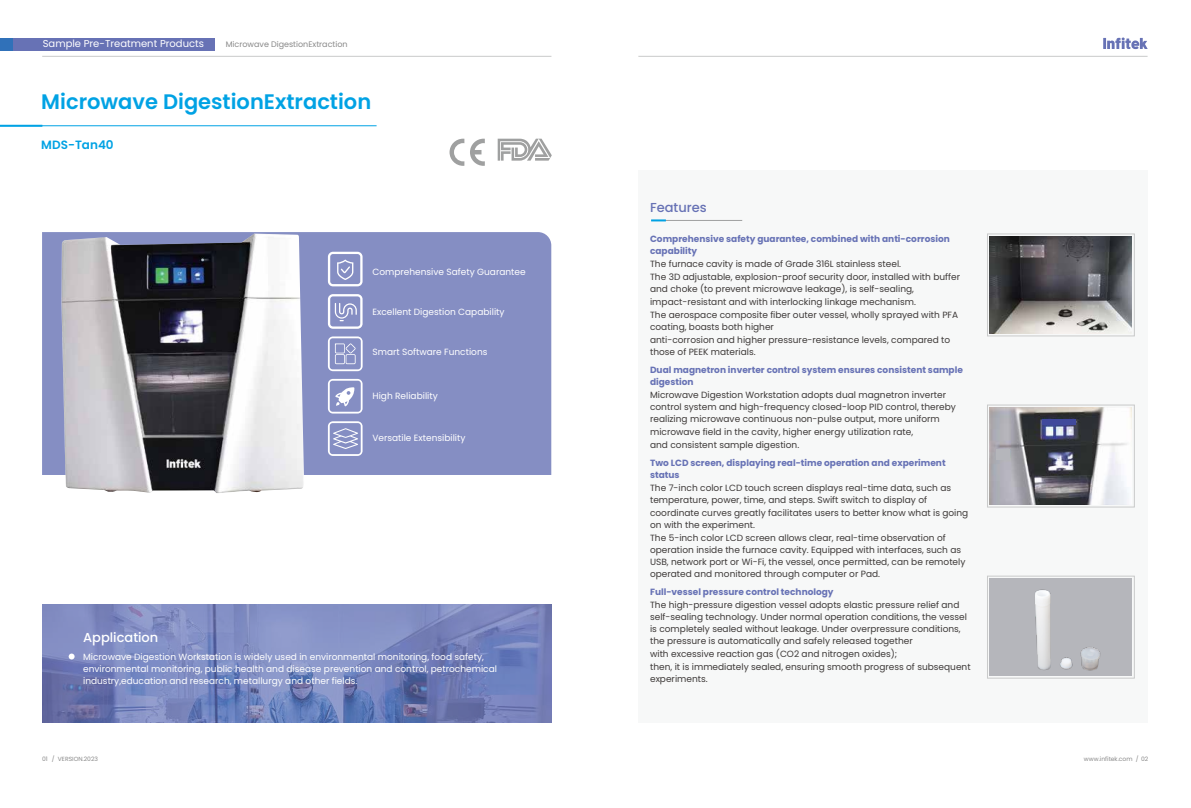
<style>
.page{position:relative;width:1191px;height:808px;background:#fff}
.page>*{position:absolute;margin:0;border:0;box-sizing:border-box;transform-origin:0 0}
.t1{font:600 21px "Poppins";color:#00a2e4}
.t2{font:500 13px "Poppins";color:#fff}
.t3{font:500 13px "Poppins";color:#6772b5}
.t4{font:600 12px "Poppins";color:#00a2e4}
.t5{font:10px "Poppins";color:#fff}
.t6{font:9px/12px "Poppins";color:#3e3a39}
.t7{font:9px/12px "Poppins";color:#fff}
.t8{font:700 9px/12px "Poppins";color:#6772b5}
.t9{font:8px "Poppins";color:#898989}
.t10{font:6px "Poppins";color:#898989}
</style>
<div class="page">
<div style="left:13px;top:38px;width:202px;height:13px;background:#6772b5"></div>
<div style="left:0;top:38px;width:12px;height:13px;background:#3071b9"></div>
<hr style="left:638px;top:56px;width:509px;height:1px;background:#c9caca">
<hr style="left:42px;top:56px;width:509px;height:1px;background:#c9caca">
<hr style="left:0;top:125px;width:376px;height:1px;background:#00a2e4">
<hr style="left:0;top:125px;width:42px;height:2px;background:#00a2e4">
<svg style="left:449px;top:139px;width:36px;height:27px"></svg>
<svg style="left:498px;top:139px;width:54px;height:22px"></svg>
<div style="left:638px;top:170px;width:509px;height:553px;background:#f7f8f8"></div>
<hr style="left:651px;top:220px;width:91px;height:1px;background:#9fa0a0">
<svg style="left:651px;top:219px;width:15px;height:2px"></svg>
<img style="left:42px;top:605px;width:509px;height:118px">
<div style="left:42px;top:232px;width:509px;height:243px;background:#858ec3"></div>
<svg style="left:69px;top:653px;width:6px;height:6px"></svg>
<img style="left:61px;top:234px;width:243px;height:259px">
<svg style="left:328px;top:336px;width:34px;height:35px"></svg>
<svg style="left:328px;top:379px;width:34px;height:34px"></svg>
<svg style="left:328px;top:252px;width:34px;height:34px"></svg>
<svg style="left:328px;top:294px;width:34px;height:35px"></svg>
<svg style="left:328px;top:421px;width:34px;height:35px"></svg>
<div style="left:987px;top:233px;width:147px;height:103px;border:1px solid #c9caca"></div>
<img style="left:990px;top:236px;width:141px;height:97px">
<div style="left:987px;top:404px;width:147px;height:103px;border:1px solid #c9caca"></div>
<img style="left:990px;top:408px;width:141px;height:96px">
<div style="left:1042px;top:419px;width:34px;height:5px;background:#40499c"></div>
<div style="left:996px;top:449px;width:13px;height:10px;background:#b5b6bb"></div>
<div style="left:987px;top:576px;width:147px;height:103px;border:1px solid #c9caca"></div>
<img style="left:990px;top:579px;width:141px;height:96px">
<svg style="left:1103px;top:38px;width:44px;height:11px"></svg>
<p class="t5" style="left:43px;top:38px;width:163px">Sample Pre-Treatment Products</p>
<p class="t9" style="left:226px;top:39px;width:123px">Microwave DigestionExtraction</p>
<h1 class="t1" style="left:41px;top:89px;width:331px">Microwave DigestionExtraction</h1>
<h3 class="t4" style="left:41px;top:138px;width:74px">MDS-Tan40</h3>
<p class="t7" style="left:372px;top:266px;width:155px">Comprehensive Safety Guarantee</p>
<p class="t7" style="left:372px;top:306px;width:134px">Excellent Digestion Capability</p>
<p class="t7" style="left:372px;top:346px;width:116px">Smart Software Functions</p>
<p class="t7" style="left:372px;top:390px;width:67px">High Reliability</p>
<p class="t7" style="left:372px;top:432px;width:95px">Versatile Extensibility</p>
<h2 class="t2" style="left:83px;top:630px;width:77px">Application</h2>
<p class="t7" style="left:83px;top:651px;width:415px">Microwave Digestion Workstation is widely used in environmental monitoring, food safety, environmental monitoring, public health and disease prevention and control, petrochemical industry,education and research, metallurgy and other fields.</p>
<h2 class="t3" style="left:650px;top:200px;width:58px">Features</h2>
<p class="t8" style="left:650px;top:232px;width:301px">Comprehensive safety guarantee, combined with anti-corrosion capability</p>
<p class="t6" style="left:650px;top:257px;width:311px;line-height:13px">The furnace cavity is made of Grade 316L stainless steel.<br>The 3D adjustable, explosion-proof security door, installed with buffer</p>
<p class="t6" style="left:650px;top:282px;width:309px;line-height:13px">and choke (to prevent microwave leakage), is self-sealing, impact-resistant and with interlocking linkage mechanism.<br>The aerospace composite fiber outer vessel, wholly sprayed with PFA</p>
<p class="t6" style="left:650px;top:320px;width:302px;line-height:13px">coating, boasts both higher<br>anti-corrosion and higher pressure-resistance levels, compared to</p>
<p class="t6" style="left:650px;top:345px;width:107px">those of PEEK materials.</p>
<p class="t8" style="left:650px;top:363px;width:314px">Dual magnetron inverter control system ensures consistent sample digestion</p>
<p class="t6" style="left:650px;top:388px;width:307px">Microwave Digestion Workstation adopts dual magnetron inverter control system and high-frequency closed-loop PID control, thereby realizing microwave continuous non-pulse output, more uniform</p>
<p class="t6" style="left:650px;top:425px;width:265px;line-height:13px">microwave field in the cavity, higher energy utilization rate, and consistent sample digestion.</p>
<p class="t8" style="left:650px;top:456px;width:297px">Two LCD screen, displaying real-time operation and experiment status</p>
<p class="t6" style="left:650px;top:481px;width:302px">The 7-inch color LCD touch screen displays real-time data, such as temperature, power, time, and steps. Swift switch to display of</p>
<p class="t6" style="left:650px;top:506px;width:320px">coordinate curves greatly facilitates users to better know what is going on with the experiment.</p>
<p class="t6" style="left:650px;top:531px;width:317px">The 5-inch color LCD screen allows clear, real-time observation of operation inside the furnace cavity. Equipped with interfaces, such as USB, network port or Wi-Fi, the vessel, once permitted, can be remotely operated and monitored through computer or Pad.</p>
<p class="t8" style="left:650px;top:585px;width:185px">Full-vessel pressure control technology</p>
<p class="t6" style="left:650px;top:598px;width:318px">The high-pressure digestion vessel adopts elastic pressure relief and self-sealing technology. Under normal operation conditions, the vessel is completely sealed without leakage. Under overpressure conditions, the pressure is automatically and safely released together</p>
<p class="t6" style="left:650px;top:647px;width:322px;line-height:13px">with excessive reaction gas (CO2 and nitrogen oxides);<br>then, it is immediately sealed, ensuring smooth progress of subsequent</p>
<p class="t6" style="left:650px;top:672px;width:59px">experiments.</p>
<p class="t10" style="left:52px;top:756px;width:48px">/ VERSION.2023</p>
<p class="t10" style="left:1084px;top:756px;width:66px">www.infitek.com / 02</p>
<p class="t10" style="left:42px;top:756px;width:7px">01</p>
</div>
